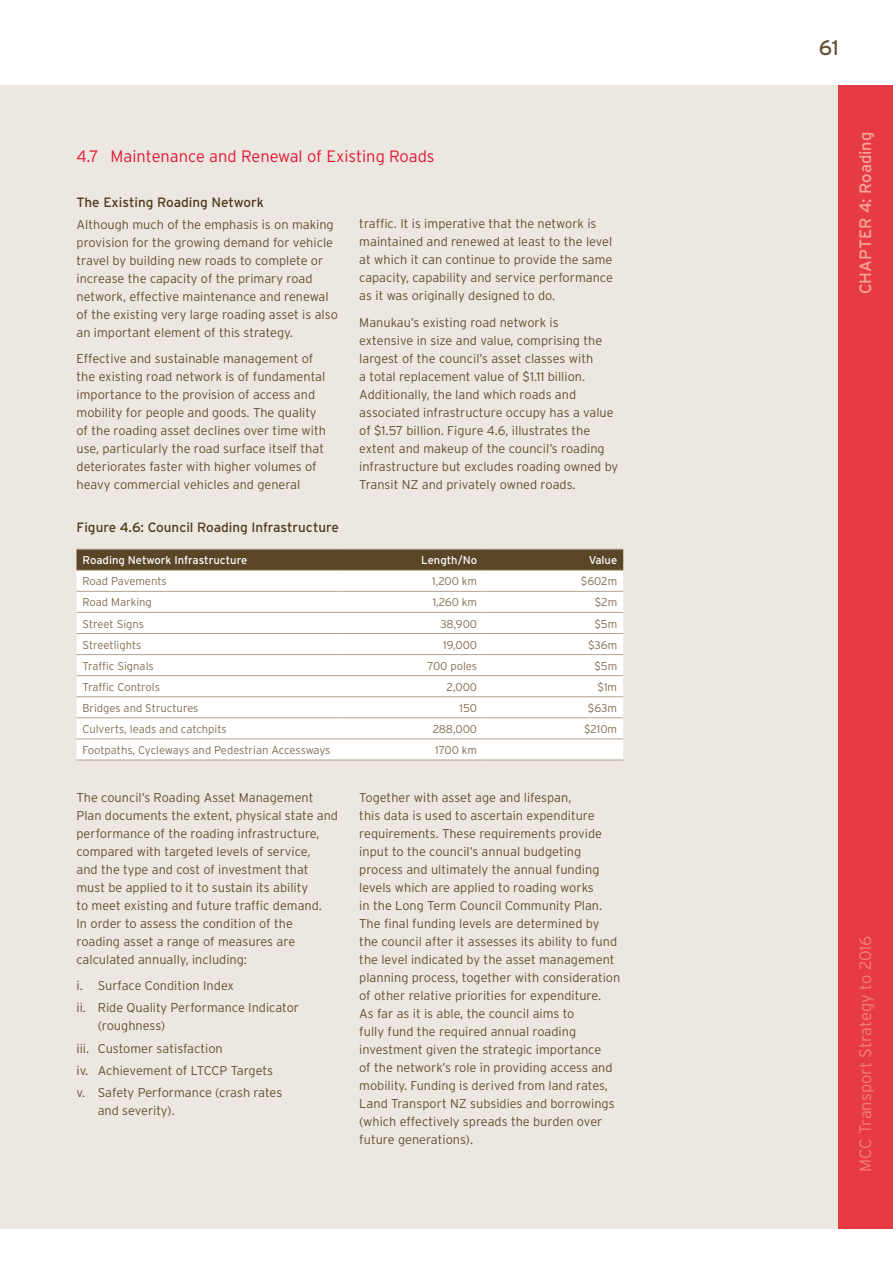
<style>
.page{position:relative;width:893px;height:1263px;background:#fff}
.page>*{position:absolute;margin:0;border:0;box-sizing:border-box;transform-origin:0 0}
.t1{font:21px "Interstate";color:#655033}
.t2{font:300 16.5px "Interstate";color:#e51836}
.t3{font:300 16.5px "Interstate";color:#ef8172}
.t4{font:16.5px "Interstate";color:#f4a798}
.t5{font:13.5px "Interstate";color:#4f3a1c}
.t6{font:300 12.75px/18px "Interstate";color:#655033}
.t7{font:300 11.25px "Interstate";color:#826d52}
.t8{font:11.25px "Interstate";color:#fff}
</style>
<div class="page">
<div style="left:0;top:85px;width:892px;height:1143px;background:#ece7e0"></div>
<div style="left:839px;top:85px;width:54px;height:1144px;background:#e73b43"></div>
<div style="left:77px;top:550px;width:546px;height:20px;background:#5a4527"></div>
<div style="left:77px;top:571px;width:546px;height:189px;background:#fff"></div>
<hr style="left:77px;top:549px;width:261px;height:1px;background:#b4a38e">
<hr style="left:338px;top:549px;width:145px;height:1px;background:#b4a38e">
<hr style="left:483px;top:549px;width:140px;height:1px;background:#b4a38e">
<hr style="left:77px;top:570px;width:261px;height:1px;background:#b4a38e">
<hr style="left:338px;top:570px;width:145px;height:1px;background:#b4a38e">
<hr style="left:483px;top:570px;width:140px;height:1px;background:#b4a38e">
<hr style="left:77px;top:591px;width:261px;height:1px;background:#b4a38e">
<hr style="left:338px;top:591px;width:145px;height:1px;background:#b4a38e">
<hr style="left:483px;top:591px;width:140px;height:1px;background:#b4a38e">
<hr style="left:77px;top:612px;width:261px;height:1px;background:#b4a38e">
<hr style="left:338px;top:612px;width:145px;height:1px;background:#b4a38e">
<hr style="left:483px;top:612px;width:140px;height:1px;background:#b4a38e">
<hr style="left:77px;top:633px;width:261px;height:1px;background:#b4a38e">
<hr style="left:338px;top:633px;width:145px;height:1px;background:#b4a38e">
<hr style="left:483px;top:633px;width:140px;height:1px;background:#b4a38e">
<hr style="left:77px;top:654px;width:261px;height:1px;background:#b4a38e">
<hr style="left:338px;top:654px;width:145px;height:1px;background:#b4a38e">
<hr style="left:483px;top:654px;width:140px;height:1px;background:#b4a38e">
<hr style="left:77px;top:675px;width:261px;height:1px;background:#b4a38e">
<hr style="left:338px;top:675px;width:145px;height:1px;background:#b4a38e">
<hr style="left:483px;top:675px;width:140px;height:1px;background:#b4a38e">
<hr style="left:77px;top:696px;width:261px;height:1px;background:#b4a38e">
<hr style="left:338px;top:696px;width:145px;height:1px;background:#b4a38e">
<hr style="left:483px;top:696px;width:140px;height:1px;background:#b4a38e">
<hr style="left:77px;top:717px;width:261px;height:1px;background:#b4a38e">
<hr style="left:338px;top:717px;width:145px;height:1px;background:#b4a38e">
<hr style="left:483px;top:717px;width:140px;height:1px;background:#b4a38e">
<hr style="left:77px;top:738px;width:261px;height:1px;background:#b4a38e">
<hr style="left:338px;top:738px;width:145px;height:1px;background:#b4a38e">
<hr style="left:483px;top:738px;width:140px;height:1px;background:#b4a38e">
<hr style="left:77px;top:760px;width:261px;height:1px;background:#b4a38e">
<hr style="left:338px;top:760px;width:145px;height:1px;background:#b4a38e">
<hr style="left:483px;top:760px;width:140px;height:1px;background:#b4a38e">
<p class="t2" style="left:77px;top:146px;width:360px">4.7 Maintenance and Renewal of Existing Roads</p>
<p class="t5" style="left:77px;top:194px;width:189px">The Existing Roading Network</p>
<p class="t6" style="left:77px;top:215px;width:263px">Although much of the emphasis is on making provision for the growing demand for vehicle travel by building new roads to complete or increase the capacity of the primary road network, effective maintenance and renewal of the existing very large roading asset is also an important element of this strategy.</p>
<p class="t6" style="left:77px;top:350px;width:251px">Effective and sustainable management of the existing road network is of fundamental importance to the provision of access and mobility for people and goods. The quality of the roading asset declines over time with use, particularly the road surface itself that deteriorates faster with higher volumes of heavy commercial vehicles and general</p>
<p class="t6" style="left:359px;top:215px;width:255px">traffic. It is imperative that the network is maintained and renewed at least to the level at which it can continue to provide the same capacity, capability and service performance as it was originally designed to do.</p>
<p class="t6" style="left:359px;top:313px;width:261px">Manukau’s existing road network is<br>extensive in size and value, comprising the largest of the council’s asset classes with<br>a total replacement value of $1.11 billion.<br>Additionally, the land which roads and associated infrastructure occupy has a value of $1.57 billion. Figure 4.6, illustrates the extent and makeup of the council’s roading infrastructure but excludes roading owned by Transit NZ and privately owned roads.</p>
<p class="t5" style="left:77px;top:520px;width:264px">Figure 4.6: Council Roading Infrastructure</p>
<p class="t8" style="left:83px;top:554px;width:166px">Roading Network Infrastructure</p>
<p class="t8" style="left:421px;top:554px;width:57px">Length/No</p>
<p class="t8" style="left:589px;top:554px;width:30px">Value</p>
<p class="t7" style="left:83px;top:575px;width:86px">Road Pavements</p>
<p class="t7" style="left:432px;top:575px;width:46px">1,200 km</p>
<p class="t7" style="left:581px;top:575px;width:38px">$602m</p>
<p class="t7" style="left:83px;top:596px;width:71px">Road Marking</p>
<p class="t7" style="left:433px;top:596px;width:46px">1,260 km</p>
<p class="t7" style="left:595px;top:596px;width:24px">$2m</p>
<p class="t7" style="left:83px;top:617px;width:63px">Street Signs</p>
<p class="t7" style="left:440px;top:617px;width:38px">38,900</p>
<p class="t7" style="left:594px;top:617px;width:24px">$5m</p>
<p class="t7" style="left:83px;top:638px;width:60px">Streetlights</p>
<p class="t7" style="left:443px;top:638px;width:35px">19,000</p>
<p class="t7" style="left:588px;top:638px;width:31px">$36m</p>
<p class="t7" style="left:83px;top:659px;width:73px">Traffic Signals</p>
<p class="t7" style="left:427px;top:659px;width:51px">700 poles</p>
<p class="t7" style="left:594px;top:659px;width:24px">$5m</p>
<p class="t7" style="left:83px;top:680px;width:79px">Traffic Controls</p>
<p class="t7" style="left:447px;top:680px;width:32px">2,000</p>
<p class="t7" style="left:598px;top:680px;width:21px">$1m</p>
<p class="t7" style="left:82px;top:701px;width:118px">Bridges and Structures</p>
<p class="t7" style="left:460px;top:701px;width:19px">150</p>
<p class="t7" style="left:588px;top:701px;width:31px">$63m</p>
<p class="t7" style="left:82px;top:723px;width:146px">Culverts, leads and catchpits</p>
<p class="t7" style="left:433px;top:723px;width:46px">288,000</p>
<p class="t7" style="left:584px;top:723px;width:35px">$210m</p>
<p class="t7" style="left:82px;top:744px;width:249px">Footpaths, Cycleways and Pedestrian Accessways</p>
<p class="t7" style="left:435px;top:744px;width:43px">1700 km</p>
<p class="t6" style="left:77px;top:788px;width:263px">The council’s Roading Asset Management Plan documents the extent, physical state and performance of the roading infrastructure, compared with targeted levels of service,<br>and the type and cost of investment that must be applied to it to sustain its ability<br>to meet existing and future traffic demand.<br>In order to assess the condition of the roading asset a range of measures are calculated annually, including:</p>
<p class="t6" style="left:77px;top:974px;width:224px;line-height:22.2px">i. Surface Condition Index<br>ii. Ride Quality Performance Indicator</p>
<p class="t6" style="left:77px;top:1015px;width:207px;line-height:22.2px;text-indent:21px">(roughness)<br>iii. Customer satisfaction<br>iv. Achievement of LTCCP Targets v. Safety Performance (crash rates</p>
<p class="t6" style="left:98px;top:1101px;width:78px">and severity).</p>
<p class="t6" style="left:359px;top:788px;width:263px">Together with asset age and lifespan,<br>this data is used to ascertain expenditure requirements. These requirements provide input to the council’s annual budgeting process and ultimately the annual funding levels which are applied to roading works<br>in the Long Term Council Community Plan.<br>The final funding levels are determined by the council after it assesses its ability to fund the level indicated by the asset management planning process, together with consideration of other relative priorities for expenditure.<br>As far as it is able, the council aims to<br>fully fund the required annual roading investment given the strategic importance<br>of the network’s role in providing access and mobility. Funding is derived from land rates, Land Transport NZ subsidies and borrowings (which effectively spreads the burden over future generations).</p>
<h1 class="t1" style="left:819px;top:36px;width:22px">61</h1>
<p class="t4" style="left:856px;top:294px;width:164px;rotate:-90deg">CHAPTER 4: Roading</p>
<p class="t3" style="left:856px;top:1171px;width:238px;rotate:-90deg">MCC Transport Strategy to 2016</p>
</div>
